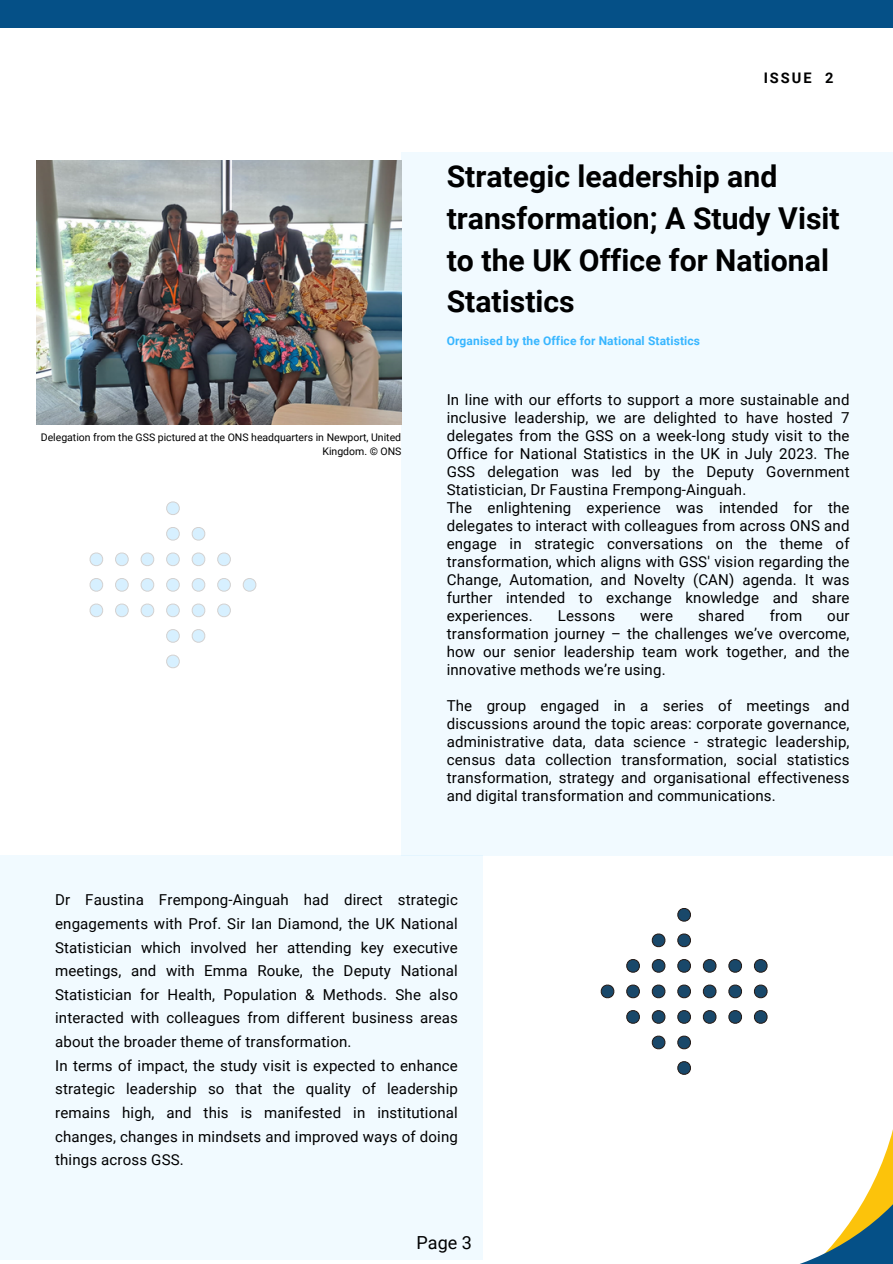
<style>
.page{position:relative;width:893px;height:1264px;background:#fff}
.page>*{position:absolute;margin:0;border:0;box-sizing:border-box;transform-origin:0 0}
.t1{font:700 30.15px/41.7px "Roboto";color:#000}
.t2{font:18px "Roboto";color:#000}
.t3{font:15px/18px "Roboto";letter-spacing:.01em;color:#000}
.t4{font:700 14.55px "Roboto";letter-spacing:.14em;color:#000001}
.t5{font:700 12px "Roboto";letter-spacing:.01em;color:#38b6ff}
.t6{font:10.5px/14px "Roboto";color:#000;text-align:right}
</style>
<div class="page">
<div style="left:0;top:855px;width:483px;height:404px;background:#f1faff"></div>
<div style="left:401px;top:153px;width:491px;height:702px;background:#f1faff"></div>
<svg style="left:166px;top:501px;width:14px;height:14px"></svg>
<svg style="left:166px;top:527px;width:14px;height:14px"></svg>
<svg style="left:191px;top:527px;width:14px;height:14px"></svg>
<svg style="left:90px;top:552px;width:13px;height:14px"></svg>
<svg style="left:115px;top:552px;width:14px;height:14px"></svg>
<svg style="left:140px;top:552px;width:14px;height:14px"></svg>
<svg style="left:166px;top:552px;width:14px;height:14px"></svg>
<svg style="left:191px;top:552px;width:14px;height:14px"></svg>
<svg style="left:217px;top:552px;width:14px;height:14px"></svg>
<svg style="left:90px;top:578px;width:13px;height:14px"></svg>
<svg style="left:115px;top:578px;width:14px;height:14px"></svg>
<svg style="left:140px;top:578px;width:14px;height:14px"></svg>
<svg style="left:166px;top:578px;width:14px;height:14px"></svg>
<svg style="left:191px;top:578px;width:14px;height:14px"></svg>
<svg style="left:217px;top:578px;width:14px;height:14px"></svg>
<svg style="left:242px;top:578px;width:14px;height:14px"></svg>
<svg style="left:90px;top:603px;width:13px;height:14px"></svg>
<svg style="left:115px;top:603px;width:14px;height:14px"></svg>
<svg style="left:140px;top:603px;width:14px;height:14px"></svg>
<svg style="left:166px;top:603px;width:14px;height:14px"></svg>
<svg style="left:191px;top:603px;width:14px;height:14px"></svg>
<svg style="left:217px;top:603px;width:14px;height:14px"></svg>
<svg style="left:166px;top:629px;width:14px;height:14px"></svg>
<svg style="left:191px;top:629px;width:14px;height:14px"></svg>
<svg style="left:166px;top:654px;width:14px;height:14px"></svg>
<img style="left:37px;top:160px;width:364px;height:264px">
<div style="left:0;top:0;width:892px;height:28px;background:#055087"></div>
<svg style="left:677px;top:908px;width:14px;height:13px"></svg>
<svg style="left:677px;top:933px;width:14px;height:14px"></svg>
<svg style="left:651px;top:933px;width:14px;height:14px"></svg>
<svg style="left:753px;top:959px;width:14px;height:13px"></svg>
<svg style="left:728px;top:959px;width:14px;height:13px"></svg>
<svg style="left:702px;top:959px;width:14px;height:13px"></svg>
<svg style="left:677px;top:959px;width:14px;height:13px"></svg>
<svg style="left:651px;top:959px;width:14px;height:13px"></svg>
<svg style="left:626px;top:959px;width:14px;height:13px"></svg>
<svg style="left:753px;top:984px;width:14px;height:14px"></svg>
<svg style="left:728px;top:984px;width:14px;height:14px"></svg>
<svg style="left:702px;top:984px;width:14px;height:14px"></svg>
<svg style="left:677px;top:984px;width:14px;height:14px"></svg>
<svg style="left:651px;top:984px;width:14px;height:14px"></svg>
<svg style="left:626px;top:984px;width:14px;height:14px"></svg>
<svg style="left:600px;top:984px;width:14px;height:14px"></svg>
<svg style="left:702px;top:1010px;width:190px;height:253px"></svg>
<svg style="left:677px;top:1010px;width:14px;height:13px"></svg>
<svg style="left:651px;top:1010px;width:14px;height:13px"></svg>
<svg style="left:626px;top:1010px;width:14px;height:13px"></svg>
<svg style="left:677px;top:1035px;width:14px;height:14px"></svg>
<svg style="left:651px;top:1035px;width:14px;height:14px"></svg>
<svg style="left:677px;top:1061px;width:14px;height:14px"></svg>
<h4 class="t4" style="left:763px;top:70px;width:71px">ISSUE 2</h4>
<h3 class="t1" style="left:446px;top:156px;width:394px">Strategic leadership and transformation; A Study Visit to the UK Office for National<br>Statistics</h3>
<h4 class="t6" style="left:41px;top:431px;width:362px">Delegation from the GSS pictured at the ONS headquarters in Newport, United<br>Kingdom. © ONS</h4>
<h5 class="t5" style="left:446px;top:334px;width:255px">Organised by the Office for National Statistics</h5>
<p class="t3" style="left:446px;top:391px;width:404px">In line with our efforts to support a more sustainable and inclusive leadership, we are delighted to have hosted 7 delegates from the GSS on a week-long study visit to the Office for National Statistics in the UK in July 2023. The GSS delegation was led by the Deputy Government Statistician, Dr Faustina Frempong-Ainguah.<br>The enlightening experience was intended for the delegates to interact with colleagues from across ONS and engage in strategic conversations on the theme of transformation, which aligns with GSS' vision regarding the Change, Automation, and Novelty (CAN) agenda. It was further intended to exchange knowledge and share experiences.</p>
<p class="t3" style="left:558px;top:607px;width:59px">Lessons</p>
<p class="t3" style="left:640px;top:607px;width:34px">were</p>
<p class="t3" style="left:698px;top:607px;width:48px">shared</p>
<p class="t3" style="left:769px;top:607px;width:34px">from</p>
<p class="t3" style="left:446px;top:607px;width:404px;text-align:justify;text-indent:380px">our transformation journey – the challenges we’ve overcome, how our senior leadership team work together, and the innovative methods we’re using.</p>
<p class="t3" style="left:446px;top:697px;width:404px;text-align:justify">The group engaged in a series of meetings and discussions around the topic areas: corporate governance, administrative data, data science - strategic leadership, census data collection transformation, social statistics transformation, strategy and organisational effectiveness and digital transformation and communications.</p>
<h1 class="t3" style="left:55px;top:888px;width:404px;line-height:23.7px">Dr Faustina Frempong-Ainguah had direct strategic engagements with Prof. Sir Ian Diamond, the UK National Statistician which involved her attending key executive meetings, and with Emma Rouke, the Deputy National Statistician for Health, Population &amp; Methods. She also interacted with colleagues from different business areas about the broader theme of transformation.<br>In terms of impact, the study visit is expected to enhance strategic leadership so that the quality of leadership remains high, and this is manifested in institutional changes, changes in mindsets and improved ways of doing things across GSS.</h1>
<h4 class="t2" style="left:416px;top:1232px;width:57px">Page 3</h4>
</div>
